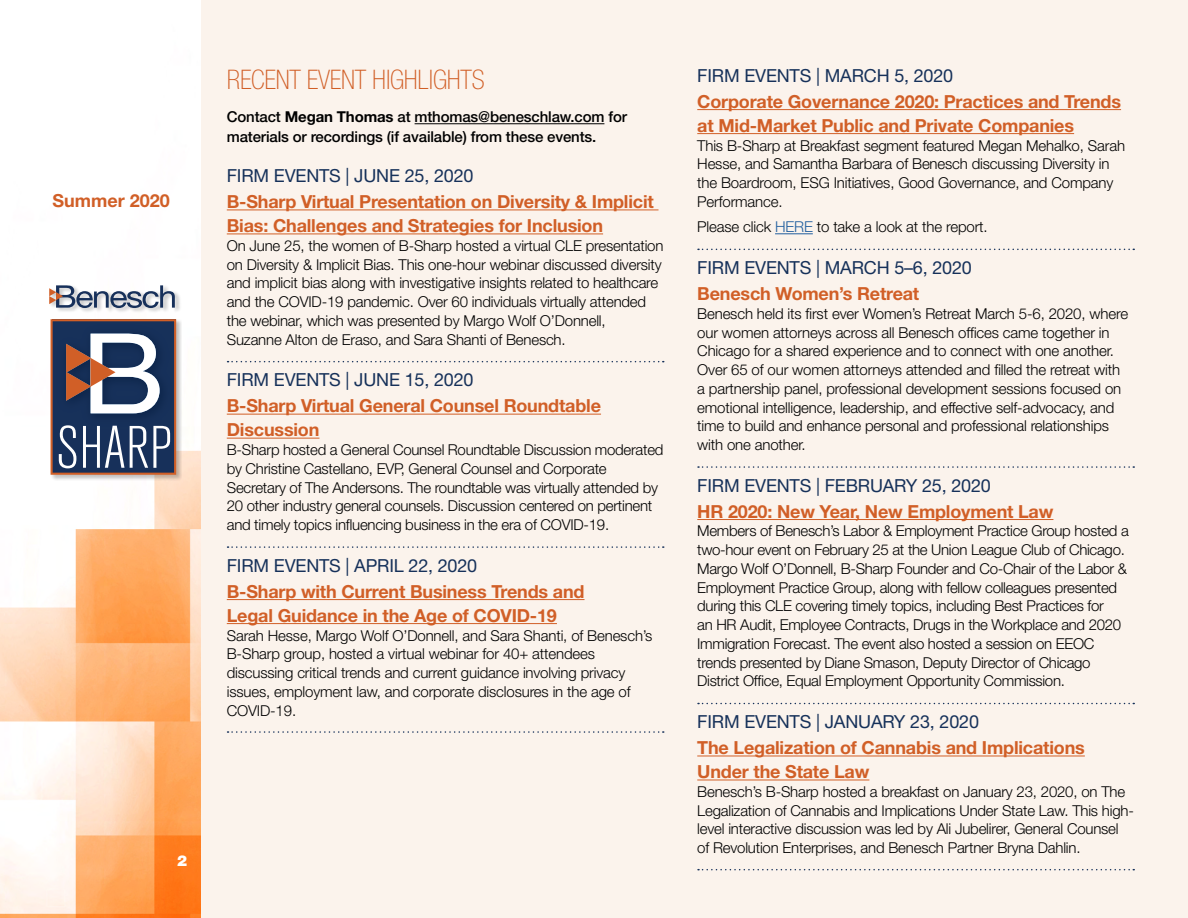
<style>
.page{position:relative;width:1188px;height:918px;background:#fff}
.page>*{position:absolute;margin:0;border:0;box-sizing:border-box;transform-origin:0 0}
.t1{font:100 condensed 27px "Helvetica Neue";letter-spacing:-.01em;color:#d15f27}
.t2{font:700 18px/24px "Helvetica Neue";letter-spacing:-.01em;color:#d15f27}
.t3{font:18px "Helvetica Neue";letter-spacing:-.01em;color:#16315a}
.t4{font:300 15px/18.8px "Helvetica Neue";letter-spacing:-.01em;color:#000}
.t5{font:500 15px/19.5px "Helvetica Neue";letter-spacing:-.01em;color:#000}
.t6{font:900 15px "Helvetica Neue";color:#fff}
.s1{font-weight:700}
.s2{color:#215e9e}
</style>
<div class="page">
<div style="left:201px;top:0;width:987px;height:918px;background:#fbf3ec"></div>
<hr style="left:415px;top:123px;width:189px;height:1px;background:#000">
<hr style="left:227px;top:209px;width:432px;height:1px;background:#d15f27">
<hr style="left:227px;top:233px;width:376px;height:1px;background:#d15f27">
<svg style="left:228px;top:361px;width:436px;height:1px"></svg>
<hr style="left:227px;top:414px;width:374px;height:1px;background:#d15f27">
<hr style="left:227px;top:438px;width:92px;height:1px;background:#d15f27">
<svg style="left:228px;top:546px;width:436px;height:2px"></svg>
<hr style="left:227px;top:599px;width:358px;height:1px;background:#d15f27">
<hr style="left:227px;top:623px;width:330px;height:1px;background:#d15f27">
<svg style="left:228px;top:731px;width:436px;height:2px"></svg>
<hr style="left:697px;top:109px;width:424px;height:1px;background:#d15f27">
<hr style="left:697px;top:133px;width:377px;height:1px;background:#d15f27">
<hr style="left:775px;top:233px;width:38px;height:1px;background:#215e9e">
<svg style="left:698px;top:249px;width:436px;height:1px"></svg>
<svg style="left:698px;top:466px;width:436px;height:2px"></svg>
<hr style="left:697px;top:519px;width:356px;height:1px;background:#d15f27">
<svg style="left:698px;top:703px;width:436px;height:1px"></svg>
<hr style="left:697px;top:756px;width:388px;height:1px;background:#d15f27">
<hr style="left:697px;top:780px;width:172px;height:1px;background:#d15f27">
<svg style="left:698px;top:869px;width:436px;height:1px"></svg>
<img style="left:0;top:450px;width:201px;height:468px">
<div style="left:48px;top:284px;width:134px;height:197px;background:#000;opacity:.25"></div>
<svg style="left:49px;top:285px;width:126px;height:23px"></svg>
<svg style="left:51px;top:319px;width:125px;height:156px"></svg>
<p class="t2" style="left:53px;top:189px;width:119px">Summer 2020</p>
<p class="t6" style="left:177px;top:852px;width:12px">2</p>
<h1 class="t1" style="left:227px;top:65px;width:259px">RECENT EVENT HIGHLIGHTS</h1>
<p class="t5" style="left:227px;top:107px;width:402px">Contact <span class="s1">Megan Thomas</span> at mthomas@beneschlaw.com for materials or recordings (if available) from these events.</p>
<p class="t3" style="left:227px;top:165px;width:248px">FIRM EVENTS | JUNE 25, 2020</p>
<p class="t2" style="left:227px;top:189px;width:429px">B-Sharp Virtual Presentation on Diversity &amp; Implicit<br>Bias: Challenges and Strategies for Inclusion</p>
<p class="t4" style="left:227px;top:236px;width:438px">On June 25, the women of B-Sharp hosted a virtual CLE presentation on Diversity &amp; Implicit Bias. This one-hour webinar discussed diversity and implicit bias along with investigative insights related to healthcare and the COVID-19 pandemic. Over 60 individuals virtually attended the webinar, which was presented by Margo Wolf O’Donnell, Suzanne Alton de Eraso, and Sara Shanti of Benesch.</p>
<p class="t3" style="left:227px;top:369px;width:248px">FIRM EVENTS | JUNE 15, 2020</p>
<p class="t2" style="left:227px;top:394px;width:376px">B-Sharp Virtual General Counsel Roundtable<br>Discussion</p>
<p class="t4" style="left:227px;top:440px;width:438px">B-Sharp hosted a General Counsel Roundtable Discussion moderated by Christine Castellano, EVP, General Counsel and Corporate Secretary of The Andersons. The roundtable was virtually attended by 20 other industry general counsels. Discussion centered on pertinent and timely topics influencing business in the era of COVID-19.</p>
<p class="t3" style="left:227px;top:554px;width:252px">FIRM EVENTS | APRIL 22, 2020</p>
<p class="t2" style="left:227px;top:579px;width:359px">B-Sharp with Current Business Trends and<br>Legal Guidance in the Age of COVID-19</p>
<p class="t4" style="left:227px;top:626px;width:427px">Sarah Hesse, Margo Wolf O’Donnell, and Sara Shanti, of Benesch’s B-Sharp group, hosted a virtual webinar for 40+ attendees discussing critical trends and current guidance involving privacy issues, employment law, and corporate disclosures in the age of COVID-19.</p>
<p class="t3" style="left:697px;top:65px;width:258px">FIRM EVENTS | MARCH 5, 2020</p>
<p class="t2" style="left:697px;top:89px;width:425px">Corporate Governance 2020: Practices and Trends at Mid-Market Public and Private Companies</p>
<p class="t4" style="left:697px;top:136px;width:429px">This B-Sharp at Breakfast segment featured Megan Mehalko, Sarah Hesse, and Samantha Barbara of Benesch discussing Diversity in the Boardroom, ESG Initiatives, Good Governance, and Company Performance.</p>
<p class="t4" style="left:697px;top:217px;width:292px">Please click <span class="s2">HERE</span> to take a look at the report.</p>
<p class="t3" style="left:697px;top:257px;width:276px">FIRM EVENTS | MARCH 5–6, 2020</p>
<p class="t2" style="left:697px;top:281px;width:224px">Benesch Women’s Retreat</p>
<p class="t4" style="left:697px;top:304px;width:432px">Benesch held its first ever Women’s Retreat March 5-6, 2020, where our women attorneys across all Benesch offices came together in Chicago for a shared experience and to connect with one another.<br>Over 65 of our women attorneys attended and filled the retreat with a partnership panel, professional development sessions focused on emotional intelligence, leadership, and effective self-advocacy, and time to build and enhance personal and professional relationships with one another.</p>
<p class="t3" style="left:697px;top:474px;width:295px">FIRM EVENTS | FEBRUARY 25, 2020</p>
<p class="t2" style="left:697px;top:499px;width:358px">HR 2020: New Year, New Employment Law</p>
<p class="t4" style="left:697px;top:521px;width:433px">Members of Benesch’s Labor &amp; Employment Practice Group hosted a two-hour event on February 25 at the Union League Club of Chicago.<br>Margo Wolf O’Donnell, B-Sharp Founder and Co-Chair of the Labor &amp; Employment Practice Group, along with fellow colleagues presented during this CLE covering timely topics, including Best Practices for<br>an HR Audit, Employee Contracts, Drugs in the Workplace and 2020<br>Immigration Forecast. The event also hosted a session on EEOC trends presented by Diane Smason, Deputy Director of Chicago District Office, Equal Employment Opportunity Commission.</p>
<p class="t3" style="left:697px;top:711px;width:283px">FIRM EVENTS | JANUARY 23, 2020</p>
<p class="t2" style="left:697px;top:735px;width:389px">The Legalization of Cannabis and Implications<br>Under the State Law</p>
<p class="t4" style="left:697px;top:782px;width:438px">Benesch’s B-Sharp hosted a breakfast on January 23, 2020, on The Legalization of Cannabis and Implications Under State Law. This high&shy;level interactive discussion was led by Ali Jubelirer, General Counsel of Revolution Enterprises, and Benesch Partner Bryna Dahlin.</p>
</div>
